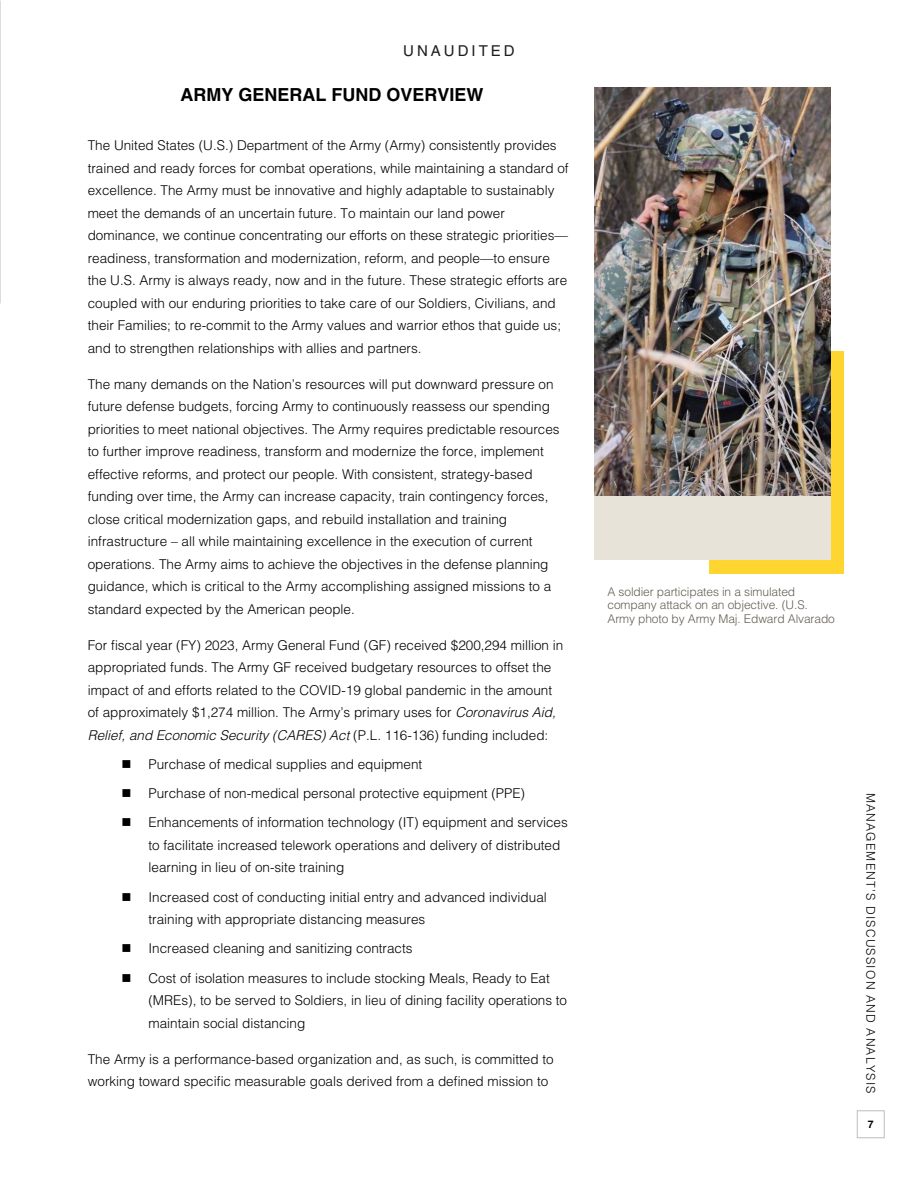
<style>
.page{position:relative;width:918px;height:1188px;background:#fff}
.page>*{position:absolute;margin:0;border:0;box-sizing:border-box;transform-origin:0 0}
.Contents_Sub-Entry{font:700 18px "Helvetica LT Std";color:#000}
.t1{font:15px "Helvetica LT Std";letter-spacing:.2em;color:#1e1d1e}
.Body_Text{font:300 13.5px/22.5px "Helvetica LT Std";color:#000}
.Photo_Captions{font:300 12px/13.5px "Helvetica LT Std";letter-spacing:-.01em;color:#655f54}
.t2{font:300 12px "Helvetica LT Std";letter-spacing:.1em;color:#000}
.t3{font:700 10.5px "Helvetica LT Std";color:#000}
.s1{font-style:italic}
</style>
<div class="page">
<img style="left:0;top:0;width:1px;height:304px">
<div style="left:709px;top:351px;width:135px;height:223px;background:#ffd530"></div>
<div style="left:857px;top:1110px;width:28px;height:28px;border:1px solid #bcbec0"></div>
<div style="left:594px;top:88px;width:236px;height:472px;background:#e8e3d8"></div>
<img style="left:594px;top:88px;width:236px;height:408px">
<p class="t1" style="left:403px;top:42px;width:113px">UNAUDITED</p>
<p class="Contents_Sub-Entry" style="left:180px;top:83px;width:305px">ARMY GENERAL FUND OVERVIEW</p>
<p class="Body_Text" style="left:88px;top:134px;width:482px">The United States (U.S.) Department of the Army (Army) consistently provides trained and ready forces for combat operations, while maintaining a standard of excellence. The Army must be innovative and highly adaptable to sustainably meet the demands of an uncertain future. To maintain our land power dominance, we continue concentrating our efforts on these strategic priorities— readiness, transformation and modernization, reform, and people—to ensure the U.S. Army is always ready, now and in the future. These strategic efforts are coupled with our enduring priorities to take care of our Soldiers, Civilians, and their Families; to re-commit to the Army values and warrior ethos that guide us; and to strengthen relationships with allies and partners.</p>
<p class="Body_Text" style="left:88px;top:373px;width:473px">The many demands on the Nation’s resources will put downward pressure on future defense budgets, forcing Army to continuously reassess our spending priorities to meet national objectives. The Army requires predictable resources to further improve readiness, transform and modernize the force, implement effective reforms, and protect our people. With consistent, strategy-based funding over time, the Army can increase capacity, train contingency forces, close critical modernization gaps, and rebuild installation and training infrastructure – all while maintaining excellence in the execution of current operations. The Army aims to achieve the objectives in the defense planning guidance, which is critical to the Army accomplishing assigned missions to a standard expected by the American people.</p>
<p class="Body_Text" style="left:88px;top:634px;width:477px">For fiscal year (FY) 2023, Army General Fund (GF) received $200,294 million in appropriated funds. The Army GF received budgetary resources to offset the impact of and efforts related to the COVID-19 global pandemic in the amount of approximately $1,274 million. The Army’s primary uses for <span class="s1">Coronavirus Aid, Relief, and Economic Security (CARES) Act</span> (P.L. 116-136) funding included:</p>
<p class="Body_Text" style="left:148px;top:753px;width:275px">Purchase of medical supplies and equipment</p>
<p class="Body_Text" style="left:148px;top:782px;width:378px">Purchase of non-medical personal protective equipment (PPE)</p>
<p class="Body_Text" style="left:148px;top:811px;width:421px">Enhancements of information technology (IT) equipment and services to facilitate increased telework operations and delivery of distributed learning in lieu of on-site training</p>
<p class="Body_Text" style="left:148px;top:886px;width:400px">Increased cost of conducting initial entry and advanced individual training with appropriate distancing measures</p>
<p class="Body_Text" style="left:148px;top:937px;width:266px">Increased cleaning and sanitizing contracts</p>
<p class="Body_Text" style="left:148px;top:967px;width:420px">Cost of isolation measures to include stocking Meals, Ready to Eat (MREs), to be served to Soldiers, in lieu of dining facility operations to maintain social distancing</p>
<p class="Body_Text" style="left:88px;top:1048px;width:467px">The Army is a performance-based organization and, as such, is committed to working toward specific measurable goals derived from a defined mission to</p>
<p class="Photo_Captions" style="left:608px;top:585px;width:229px">A soldier participates in a simulated company attack on an objective. (U.S.<br>Army photo by Army Maj. Edward Alvarado</p>
<p class="t2" style="left:878px;top:793px;width:302px;rotate:90deg">MANAGEMENT’S DISCUSSION AND ANALYSIS</p>
<p class="t3" style="left:868px;top:1118px;width:7px">7</p>
</div>
